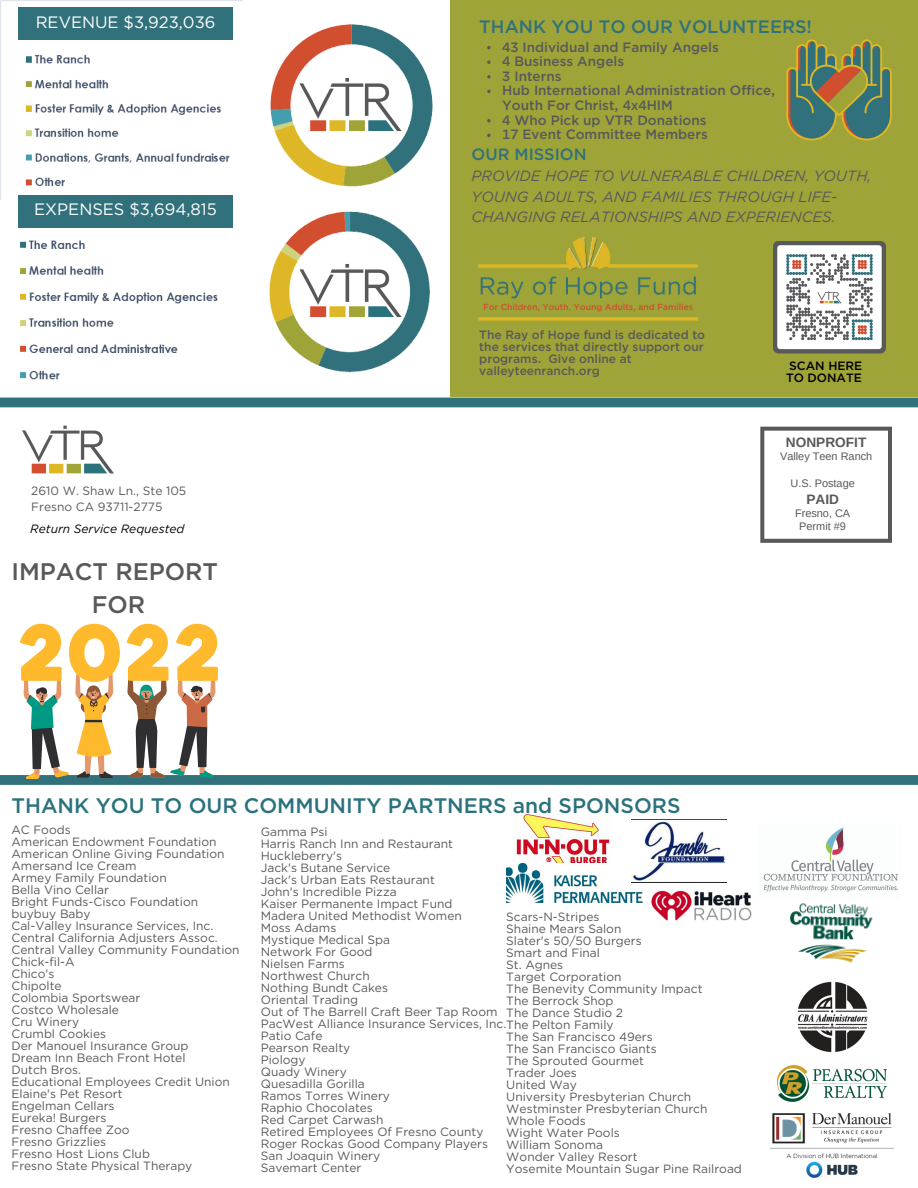
<style>
.page{position:relative;width:918px;height:1188px;background:#fff}
.page>*{position:absolute;margin:0;border:0;box-sizing:border-box;transform-origin:0 0}
.t1{font:24px "Gotham C1 Head";color:#58595b}
.t2{font:21px "Gotham C1 Head";color:#2a727c}
.t3{font:18px "Gotham C1 Head";color:#31717b}
.t4{font:16.5px "Gotham HTF";color:#fff}
.t5{font:16.35px "Gotham C1 Head";color:#31717b}
.t6{font:italic 14.85px/20.2px "Gotham";color:#58595b}
.t7{font:700 13.65px "Arimo";color:#59595b}
.t8{font:13.5px/14.7px "Gotham C1 Head";color:#58595b}
.t9{font:12px "Gotham HTF";color:#58595b}
.t10{font:12px/12px "Gotham C1 Head";color:#59595b}
.t11{font:italic 12px "Gotham";color:#000}
.t12{font:12px/12px "Gotham C1 Head";color:#000}
.t13{font:10.95px "Arimo";color:#59595b}
</style>
<div class="page">
<img style="left:0;top:407px;width:135px;height:67px">
<svg style="left:760px;top:427px;width:132px;height:116px"></svg>
<div style="left:450px;top:0;width:468px;height:397px;background:#9fa438"></div>
<div style="left:0;top:398px;width:918px;height:9px;background:#31717b"></div>
<img style="left:774px;top:242px;width:111px;height:112px">
<img style="left:516px;top:814px;width:94px;height:49px">
<img style="left:506px;top:863px;width:136px;height:39px">
<img style="left:646px;top:882px;width:106px;height:39px">
<img style="left:763px;top:827px;width:136px;height:65px">
<img style="left:797px;top:981px;width:71px;height:72px">
<img style="left:778px;top:1065px;width:109px;height:36px">
<img style="left:771px;top:1113px;width:123px;height:64px">
<img style="left:790px;top:903px;width:83px;height:60px">
<img style="left:632px;top:819px;width:94px;height:63px">
<img style="left:0;top:199px;width:233px;height:181px">
<img style="left:0;top:0;width:243px;height:199px">
<div style="left:19px;top:8px;width:214px;height:32px;background:#31717b"></div>
<div style="left:19px;top:195px;width:214px;height:32px;background:#31717b"></div>
<img style="left:270px;top:24px;width:163px;height:163px">
<img style="left:269px;top:211px;width:161px;height:162px">
<img style="left:478px;top:237px;width:221px;height:84px">
<svg style="left:487px;top:46px;width:4px;height:3px"></svg>
<svg style="left:487px;top:75px;width:4px;height:4px"></svg>
<svg style="left:487px;top:90px;width:4px;height:3px"></svg>
<svg style="left:487px;top:119px;width:4px;height:3px"></svg>
<svg style="left:487px;top:134px;width:4px;height:3px"></svg>
<svg style="left:786px;top:39px;width:106px;height:101px"></svg>
<svg style="left:0;top:624px;width:918px;height:161px"></svg>
<p class="t4" style="left:36px;top:13px;width:181px">REVENUE $3,923,036</p>
<p class="t4" style="left:34px;top:200px;width:184px">EXPENSES $3,694,815</p>
<p class="t9" style="left:31px;top:484px;width:156px">2610 W. Shaw Ln., Ste 105</p>
<p class="t9" style="left:31px;top:500px;width:133px">Fresno CA 93711-2775</p>
<p class="t11" style="left:30px;top:522px;width:156px">Return Service Requested</p>
<p class="t1" style="left:12px;top:561px;width:208px">IMPACT REPORT</p>
<p class="t1" style="left:92px;top:593px;width:55px">FOR</p>
<p class="t3" style="left:479px;top:19px;width:334px">THANK YOU TO OUR VOLUNTEERS!</p>
<p class="t8" style="left:502px;top:40px;width:218px">43 Individual and Family Angels</p>
<p class="t8" style="left:502px;top:55px;width:123px">4 Business Angels</p>
<p class="t8" style="left:502px;top:69px;width:61px">3 Interns</p>
<p class="t8" style="left:502px;top:84px;width:274px">Hub International Administration Office,<br>Youth For Christ, 4x4HIM</p>
<p class="t8" style="left:502px;top:113px;width:206px">4 Who Pick up VTR Donations</p>
<p class="t8" style="left:502px;top:128px;width:207px">17 Event Committee Members</p>
<p class="t5" style="left:472px;top:147px;width:117px">OUR MISSION</p>
<p class="t6" style="left:472px;top:166px;width:401px">PROVIDE HOPE TO VULNERABLE CHILDREN, YOUTH,<br>YOUNG ADULTS, AND FAMILIES THROUGH LIFE-<br>CHANGING RELATIONSHIPS AND EXPERIENCES.</p>
<p class="t10" style="left:479px;top:329px;width:227px">The Ray of Hope fund is dedicated to the services that directly support our programs. Give online at valleyteenranch.org</p>
<p class="t12" style="left:786px;top:360px;width:78px">SCAN HERE<br>TO DONATE</p>
<p class="t7" style="left:786px;top:435px;width:82px">NONPROFIT</p>
<p class="t13" style="left:780px;top:450px;width:94px">Valley Teen Ranch</p>
<p class="t13" style="left:790px;top:477px;width:66px">U.S. Postage</p>
<p class="t7" style="left:806px;top:491px;width:34px">PAID</p>
<p class="t13" style="left:795px;top:507px;width:57px">Fresno, CA</p>
<p class="t13" style="left:799px;top:520px;width:48px">Permit #9</p>
<p class="t2" style="left:11px;top:796px;width:671px">THANK YOU TO OUR COMMUNITY PARTNERS and SPONSORS</p>
<p class="t9" style="left:11px;top:823px;width:61px">AC Foods</p>
<p class="t9" style="left:11px;top:835px;width:207px">American Endowment Foundation</p>
<p class="t9" style="left:11px;top:847px;width:215px">American Online Giving Foundation</p>
<p class="t9" style="left:11px;top:859px;width:126px">Amersand Ice Cream</p>
<p class="t9" style="left:11px;top:871px;width:157px">Armey Family Foundation</p>
<p class="t9" style="left:11px;top:883px;width:99px">Bella Vino Cellar</p>
<p class="t9" style="left:11px;top:895px;width:188px">Bright Funds-Cisco Foundation</p>
<p class="t9" style="left:11px;top:907px;width:81px">buybuy Baby</p>
<p class="t9" style="left:11px;top:919px;width:203px">Cal-Valley Insurance Services, Inc.</p>
<p class="t9" style="left:11px;top:931px;width:208px">Central California Adjusters Assoc.</p>
<p class="t9" style="left:11px;top:943px;width:230px">Central Valley Community Foundation</p>
<p class="t9" style="left:11px;top:955px;width:65px">Chick-fil-A</p>
<p class="t9" style="left:11px;top:967px;width:44px">Chico's</p>
<p class="t9" style="left:11px;top:979px;width:52px">Chipolte</p>
<p class="t9" style="left:11px;top:991px;width:130px">Colombia Sportswear</p>
<p class="t9" style="left:11px;top:1003px;width:109px">Costco Wholesale</p>
<p class="t9" style="left:11px;top:1015px;width:69px">Cru Winery</p>
<p class="t9" style="left:11px;top:1027px;width:96px">Crumbl Cookies</p>
<p class="t9" style="left:11px;top:1039px;width:179px">Der Manouel Insurance Group</p>
<p class="t9" style="left:11px;top:1051px;width:176px">Dream Inn Beach Front Hotel</p>
<p class="t9" style="left:11px;top:1063px;width:71px">Dutch Bros.</p>
<p class="t9" style="left:11px;top:1075px;width:220px">Educational Employees Credit Union</p>
<p class="t9" style="left:11px;top:1087px;width:113px">Elaine's Pet Resort</p>
<p class="t9" style="left:11px;top:1099px;width:105px">Engelman Cellars</p>
<p class="t9" style="left:11px;top:1111px;width:96px">Eureka! Burgers</p>
<p class="t9" style="left:11px;top:1123px;width:120px">Fresno Chaffee Zoo</p>
<p class="t9" style="left:11px;top:1135px;width:96px">Fresno Grizzlies</p>
<p class="t9" style="left:11px;top:1147px;width:140px">Fresno Host Lions Club</p>
<p class="t9" style="left:11px;top:1159px;width:182px">Fresno State Physical Therapy</p>
<p class="t9" style="left:261px;top:825px;width:68px">Gamma Psi</p>
<p class="t9" style="left:261px;top:837px;width:194px">Harris Ranch Inn and Restaurant</p>
<p class="t9" style="left:261px;top:849px;width:83px">Huckleberry's</p>
<p class="t9" style="left:261px;top:861px;width:131px">Jack's Butane Service</p>
<p class="t9" style="left:261px;top:873px;width:176px">Jack's Urban Eats Restaurant</p>
<p class="t9" style="left:261px;top:885px;width:137px">John's Incredible Pizza</p>
<p class="t9" style="left:261px;top:897px;width:193px">Kaiser Permanente Impact Fund</p>
<p class="t9" style="left:261px;top:909px;width:203px">Madera United Methodist Women</p>
<p class="t9" style="left:261px;top:921px;width:77px">Moss Adams</p>
<p class="t9" style="left:261px;top:933px;width:131px">Mystique Medical Spa</p>
<p class="t9" style="left:261px;top:945px;width:113px">Network For Good</p>
<p class="t9" style="left:261px;top:957px;width:86px">Nielsen Farms</p>
<p class="t9" style="left:261px;top:969px;width:110px">Northwest Church</p>
<p class="t9" style="left:261px;top:981px;width:129px">Nothing Bundt Cakes</p>
<p class="t9" style="left:261px;top:993px;width:99px">Oriental Trading</p>
<p class="t9" style="left:261px;top:1005px;width:238px">Out of The Barrell Craft Beer Tap Room</p>
<p class="t9" style="left:261px;top:1017px;width:247px">PacWest Alliance Insurance Services, Inc.</p>
<p class="t9" style="left:261px;top:1029px;width:63px">Patio Cafe</p>
<p class="t9" style="left:261px;top:1041px;width:91px">Pearson Realty</p>
<p class="t9" style="left:261px;top:1053px;width:46px">Piology</p>
<p class="t9" style="left:261px;top:1065px;width:88px">Quady Winery</p>
<p class="t9" style="left:261px;top:1077px;width:106px">Quesadilla Gorilla</p>
<p class="t9" style="left:261px;top:1089px;width:131px">Ramos Torres Winery</p>
<p class="t9" style="left:261px;top:1101px;width:114px">Raphio Chocolates</p>
<p class="t9" style="left:261px;top:1113px;width:124px">Red Carpet Carwash</p>
<p class="t9" style="left:261px;top:1125px;width:224px">Retired Employees Of Fresno County</p>
<p class="t9" style="left:261px;top:1137px;width:229px">Roger Rockas Good Company Players</p>
<p class="t9" style="left:261px;top:1149px;width:121px">San Joaquin Winery</p>
<p class="t9" style="left:261px;top:1161px;width:102px">Savemart Center</p>
<p class="t9" style="left:506px;top:910px;width:95px">Scars-N-Stripes</p>
<p class="t9" style="left:506px;top:922px;width:117px">Shaine Mears Salon</p>
<p class="t9" style="left:506px;top:934px;width:137px">Slater's 50/50 Burgers</p>
<p class="t9" style="left:506px;top:946px;width:95px">Smart and Final</p>
<p class="t9" style="left:506px;top:958px;width:58px">St. Agnes</p>
<p class="t9" style="left:506px;top:970px;width:117px">Target Corporation</p>
<p class="t9" style="left:506px;top:982px;width:198px">The Benevity Community Impact</p>
<p class="t9" style="left:506px;top:994px;width:109px">The Berrock Shop</p>
<p class="t9" style="left:506px;top:1006px;width:118px">The Dance Studio 2</p>
<p class="t9" style="left:506px;top:1018px;width:109px">The Pelton Family</p>
<p class="t9" style="left:506px;top:1030px;width:148px">The San Francisco 49ers</p>
<p class="t9" style="left:506px;top:1042px;width:152px">The San Francisco Giants</p>
<p class="t9" style="left:506px;top:1054px;width:139px">The Sprouted Gourmet</p>
<p class="t9" style="left:506px;top:1066px;width:72px">Trader Joes</p>
<p class="t9" style="left:506px;top:1078px;width:72px">United Way</p>
<p class="t9" style="left:506px;top:1090px;width:187px">University Presbyterian Church</p>
<p class="t9" style="left:506px;top:1102px;width:203px">Westminster Presbyterian Church</p>
<p class="t9" style="left:506px;top:1114px;width:81px">Whole Foods</p>
<p class="t9" style="left:506px;top:1126px;width:115px">Wight Water Pools</p>
<p class="t9" style="left:506px;top:1138px;width:98px">William Sonoma</p>
<p class="t9" style="left:506px;top:1150px;width:133px">Wonder Valley Resort</p>
<p class="t9" style="left:506px;top:1162px;width:237px">Yosemite Mountain Sugar Pine Railroad</p>
</div>
